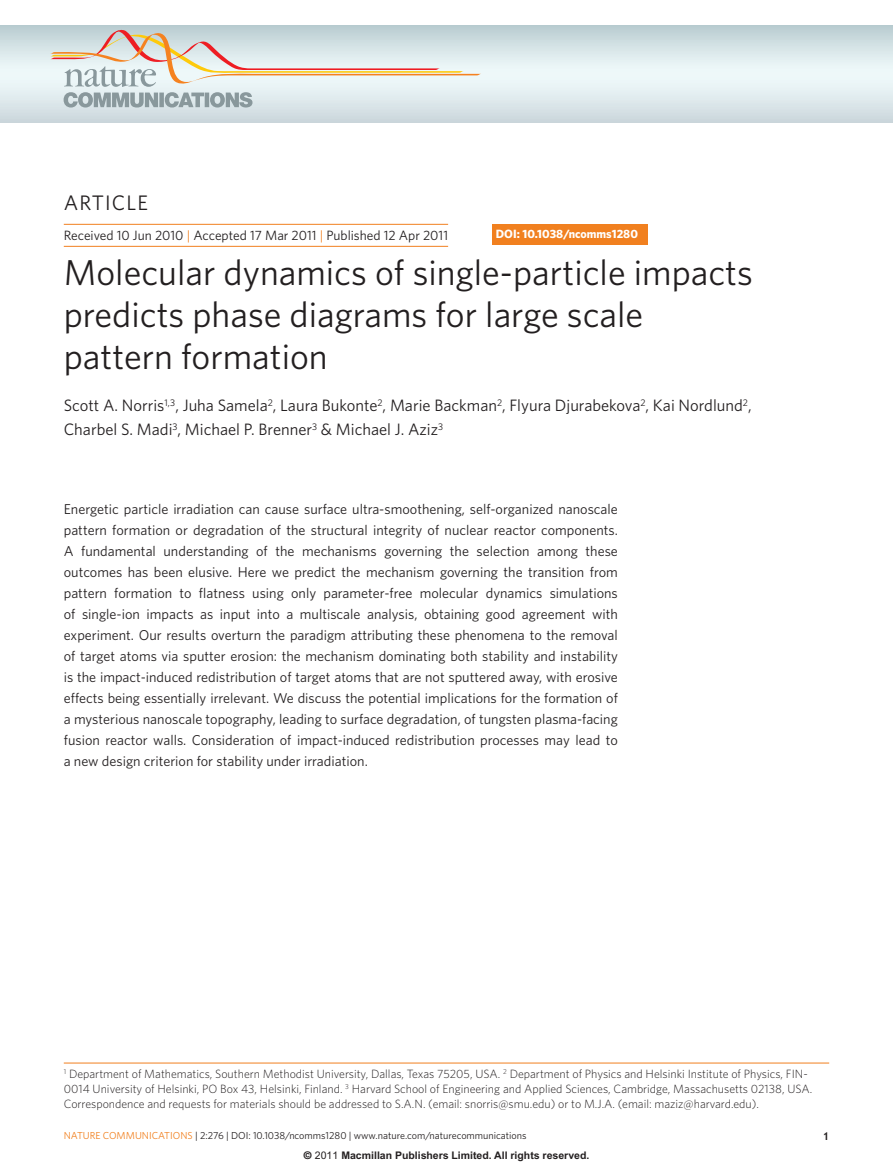
<style>
.page{position:relative;width:893px;height:1174px;background:#fff}
.page>*{position:absolute;margin:0;border:0;box-sizing:border-box;transform-origin:0 0}
.pAtl{font:36px/42px "Whitney";color:#231f20}
.t1{font:21px "Whitney";letter-spacing:.05em;color:#231f20}
.pAu{font:16.5px/24px "Whitney";color:#231f20}
.pAbstext{font:14.25px/21px "Whitney";color:#231f20;text-align:justify}
.pPrdates{font:13.5px "Whitney";color:#231f20}
.pAffiliation{font:300 12px/15px "Whitney";color:#231f20}
.pDoiTop{font:700 12px "Whitney";color:#fff}
.t2{font:700 10.5px "Arial";color:#231f20}
.pDoiLRH{font:10.2px "Whitney";color:#231f20}
.pDoiLRH-2{font:10.2px "Whitney";color:#f1801f}
.s1{color:#f1801f}
.s2{font-family:"Helvetica"}
.s3{font-weight:400}
</style>
<div class="page">
<svg style="left:0;top:25px;width:893px;height:97px;background:#d8e4e7"></svg>
<svg style="left:50px;top:30px;width:431px;height:77px;background:#d8dad6"></svg>
<hr style="left:64px;top:224px;width:384px;height:1px;background:#f1801f">
<hr style="left:64px;top:246px;width:384px;height:1px;background:#f1801f">
<div style="left:492px;top:225px;width:156px;height:20px;background:#f1801f"></div>
<hr style="left:64px;top:1062px;width:765px;height:1px;background:#f1801f">
<p class="t1" style="left:64px;top:190px;width:86px">ARTICLE</p>
<p class="pPrdates" style="left:64px;top:227px;width:386px">Received 10 Jun 2010 <span class="s1">|</span> Accepted 17 Mar 2011 <span class="s1">|</span> Published 12 Apr 2011</p>
<p class="pDoiTop" style="left:496px;top:227px;width:144px">DOI: 10.1038/ncomms1280</p>
<p class="pAtl" style="left:64px;top:251px;width:691px">Molecular dynamics of single-particle impacts predicts phase diagrams for large scale pattern formation</p>
<p class="pAu" style="left:64px;top:393px;width:689px">Scott A. Norris<sup>1,3</sup>, Juha Samela<sup>2</sup>, Laura Bukonte<sup>2</sup>, Marie Backman<sup>2</sup>, Flyura Djurabekova<sup>2</sup>, Kai Nordlund<sup>2</sup>,<br>Charbel S. Madi<sup>3</sup>, Michael P. Brenner<sup>3</sup> &amp; Michael J. Aziz<sup>3</sup></p>
<p class="pAbstext" style="left:64px;top:498px;width:556px">Energetic particle irradiation can cause surface ultra-smoothening, self-organized nanoscale pattern formation or degradation of the structural integrity of nuclear reactor components.<br>A fundamental understanding of the mechanisms governing the selection among these outcomes has been elusive. Here we predict the mechanism governing the transition from pattern formation to flatness using only parameter-free molecular dynamics simulations of single-ion impacts as input into a multiscale analysis, obtaining good agreement with experiment. Our results overturn the paradigm attributing these phenomena to the removal of target atoms via sputter erosion: the mechanism dominating both stability and instability is the impact-induced redistribution of target atoms that are not sputtered away, with erosive effects being essentially irrelevant. We discuss the potential implications for the formation of a mysterious nanoscale topography, leading to surface degradation, of tungsten plasma-facing fusion reactor walls. Consideration of impact-induced redistribution processes may lead to a new design criterion for stability under irradiation.</p>
<p class="pAffiliation" style="left:64px;top:1066px;width:750px"><sup>1</sup> Department of Mathematics, Southern Methodist University, Dallas, Texas 75205, USA. <sup>2</sup> Department of Physics and Helsinki Institute of Physics, FIN-<br>0014 University of Helsinki, PO Box 43, Helsinki, Finland. <sup>3</sup> Harvard School of Engineering and Applied Sciences, Cambridge, Massachusetts 02138, USA.<br>Correspondence and requests for materials should be addressed to S.A.N. (email: snorris@smu.edu) or to M.J.A. (email: maziz@harvard.edu).</p>
<p class="pDoiLRH-2" style="left:64px;top:1129px;width:91px">nature communicati</p>
<p class="pDoiLRH" style="left:173px;top:1129px;width:355px"><span class="s1">ons</span> | 2:276 | DOI: 10.1038/ncomms1280 | www.nature.com/naturecommunications</p>
<p class="t2" style="left:304px;top:1149px;width:287px"><span class="s2">©</span> <span class="s3">2011</span> Macmillan Publishers Limited. All rights reserved.</p>
</div>
